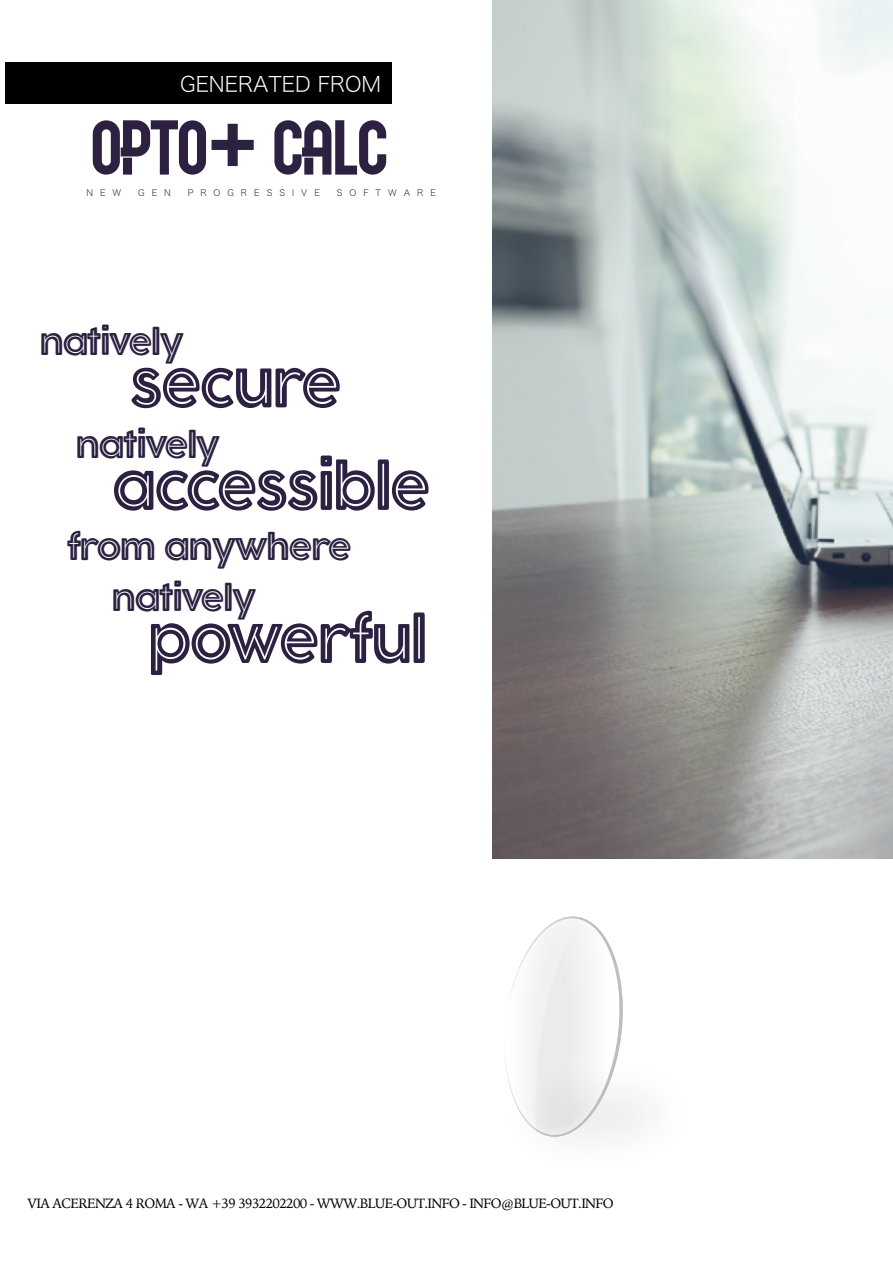
<style>
.page{position:relative;width:893px;height:1263px;background:#fff}
.page>*{position:absolute;margin:0;border:0;box-sizing:border-box;transform-origin:0 0}
.t1{font:78.75px "Ordinary";letter-spacing:-.025em;color:#2c2141}
.t2{font:61.35px "Cocogoose Pro Inline";letter-spacing:-.05em;color:#2c2141;scale:.96 1}
.t3{font:34.35px/50.6px "Cocogoose Pro Inline";letter-spacing:-.05em;color:#2c2141}
.t4{font:21px "Hiragino Sans W2";color:#fff}
.t5{font:13.5px "Iowan Old Style";letter-spacing:-.05em;color:#000}
.t6{font:8.7px "Hiragino Sans W2";letter-spacing:.8em;color:#2c2141}
.s1{font-family:"Futura";font-weight:700}
</style>
<div class="page">
<img style="left:493px;top:0;width:400px;height:858px">
<svg style="left:504px;top:916px;width:123px;height:221px"></svg>
<div style="left:6px;top:62px;width:386px;height:42px;background:#000"></div>
<h3 class="t4" style="left:180px;top:66px;width:203px">GENERATED FROM</h3>
<h1 class="t1" style="left:91px;top:101px;width:298px">OPTO<span class="s1">+</span> CALC</h1>
<p class="t6" style="left:86px;top:185px;width:36px">NEW</p>
<p class="t6" style="left:138px;top:185px;width:34px">GEN</p>
<p class="t6" style="left:188px;top:185px;width:134px">PROGRESSIVE</p>
<p class="t6" style="left:337px;top:185px;width:101px">SOFTWARE</p>
<h3 class="t3" style="left:39px;top:318px;width:146px">natively</h3>
<h2 class="t2" style="left:130px;top:340px;width:223px">secure</h2>
<h3 class="t3" style="left:75px;top:420px;width:146px">natively</h3>
<h2 class="t2" style="left:112px;top:443px;width:334px">accessible</h2>
<h3 class="t3" style="left:112px;top:523px;width:242px;text-indent:-45px">from anywhere natively</h3>
<h2 class="t2" style="left:147px;top:596px;width:294px">powerful</h2>
<p class="t5" style="left:27px;top:1191px;width:588px">VIA ACERENZA 4 ROMA - WA +39 3932202200 - WWW.BLUE-OUT.INFO - INFO@BLUE-OUT.INFO</p>
</div>
